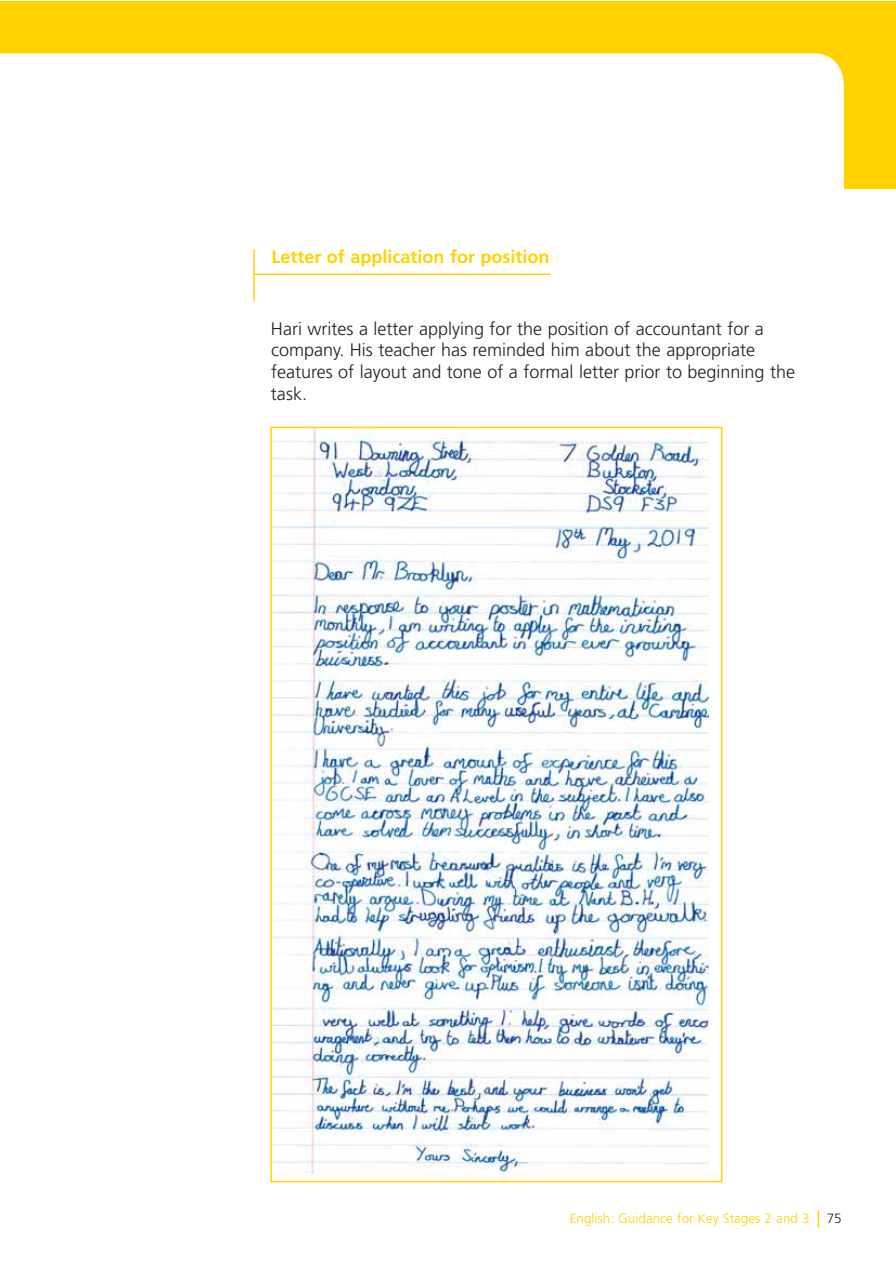
<style>
.page{position:relative;width:896px;height:1264px;background:#fff}
.page>*{position:absolute;margin:0;border:0;box-sizing:border-box;transform-origin:0 0}
.t1{font:300 18px/21.6px "Frutiger";color:#231f20}
.t2{font:700 18px "Frutiger";color:#ffd200}
.t3{font:300 13.5px "Frutiger";color:#ffd200}
.t4{font:300 13.5px "Frutiger";color:#231f20}
</style>
<div class="page">
<img style="left:0;top:1px;width:895px;height:188px">
<svg style="left:817px;top:1210px;width:2px;height:17px"></svg>
<hr style="left:254px;top:273px;width:297px;height:2px;background:#ffd200">
<hr style="left:253px;top:249px;width:2px;height:52px;background:#ffd200">
<img style="left:273px;top:429px;width:435px;height:743px">
<div style="left:270px;top:426px;width:452px;height:756px;border:2px solid #ffd200"></div>
<p class="t2" style="left:271px;top:249px;width:280px">Letter of application for position</p>
<p class="t1" style="left:271px;top:319px;width:525px">Hari writes a letter applying for the position of accountant for a company. His teacher has reminded him about the appropriate features of layout and tone of a formal letter prior to beginning the task.</p>
<p class="t3" style="left:569px;top:1212px;width:241px">English: Guidance for Key Stages 2 and 3</p>
<p class="t4" style="left:826px;top:1212px;width:17px">75</p>
</div>
